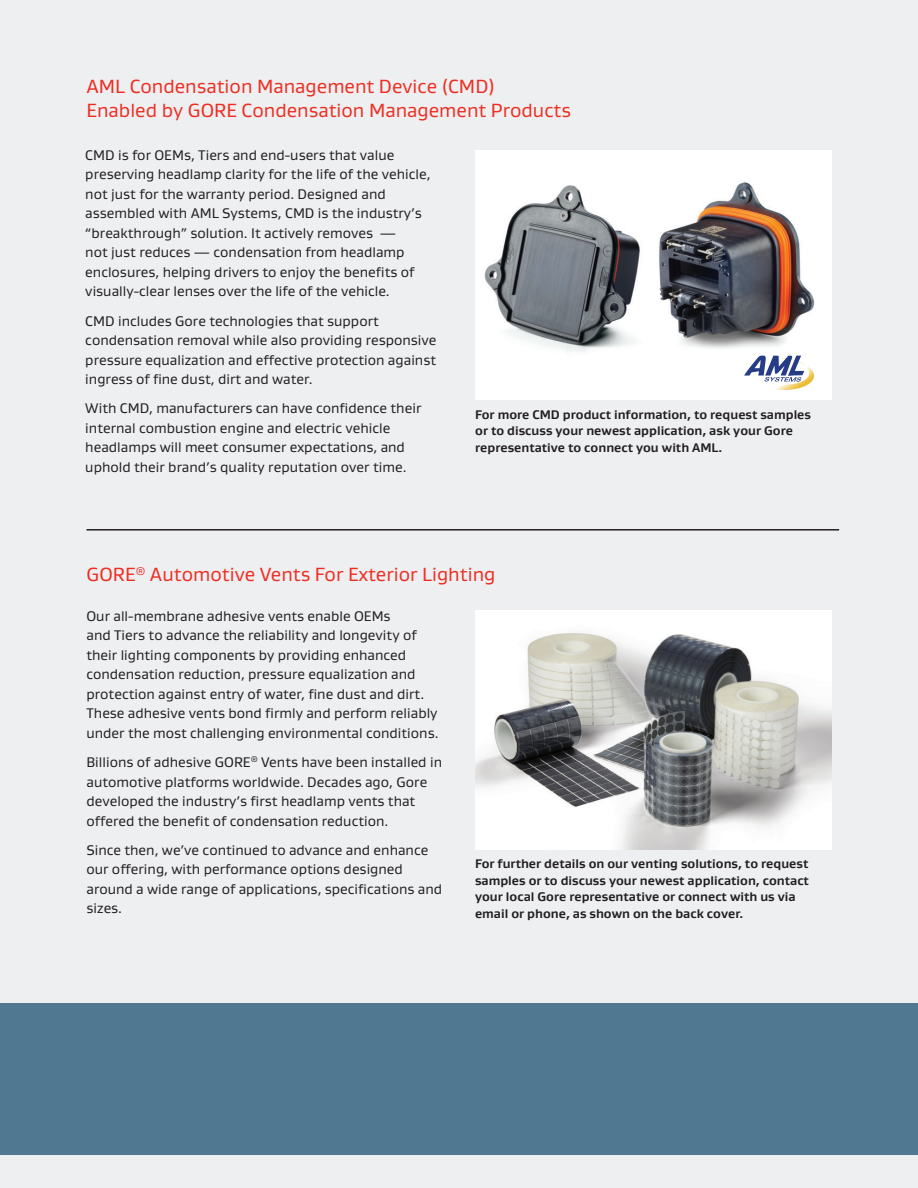
<style>
.page{position:relative;width:918px;height:1188px;background:#edeff1}
.page>*{position:absolute;margin:0;border:0;box-sizing:border-box;transform-origin:0 0}
.Body_Title_13_16{font:19.5px/24px "Gore Gustan";color:#ee2e22}
.Body_Text_9_5_13{font:14.25px/19.5px "Gore Gustan";color:#231f20}
.Sidebar_Title_8_5_11{font:700 12.75px/16.5px "Gore Gustan";color:#231f20}
</style>
<div class="page">
<div style="left:0;top:1003px;width:918px;height:151px;background:#517891"></div>
<div style="left:475px;top:150px;width:357px;height:250px;background:#fff"></div>
<img style="left:484px;top:182px;width:331px;height:174px">
<img style="left:475px;top:610px;width:357px;height:239px">
<hr style="left:86px;top:529px;width:753px;height:2px;background:#231f20">
<svg style="left:744px;top:356px;width:70px;height:34px"></svg>
<p class="Body_Title_13_16" style="left:86px;top:74px;width:486px">AML Condensation Management Device (CMD)<br>Enabled by GORE Condensation Management Products</p>
<p class="Body_Text_9_5_13" style="left:85px;top:145px;width:347px">CMD is for OEMs, Tiers and end-users that value preserving headlamp clarity for the life of the vehicle, not just for the warranty period. Designed and assembled with AML Systems, CMD is the industry’s “breakthrough” solution. It actively removes —<br>not just reduces — condensation from headlamp enclosures, helping drivers to enjoy the benefits of visually-clear lenses over the life of the vehicle.</p>
<p class="Body_Text_9_5_13" style="left:85px;top:311px;width:353px">CMD includes Gore technologies that support condensation removal while also providing responsive pressure equalization and effective protection against ingress of fine dust, dirt and water.</p>
<p class="Body_Text_9_5_13" style="left:85px;top:398px;width:338px">With CMD, manufacturers can have confidence their internal combustion engine and electric vehicle headlamps will meet consumer expectations, and uphold their brand’s quality reputation over time.</p>
<p class="Sidebar_Title_8_5_11" style="left:475px;top:406px;width:337px">For more CMD product information, to request samples or to discuss your newest application, ask your Gore representative to connect you with AML.</p>
<p class="Body_Title_13_16" style="left:86px;top:562px;width:410px">GORE<sup>®</sup> Automotive Vents For Exterior Lighting</p>
<p class="Body_Text_9_5_13" style="left:86px;top:606px;width:354px">Our all-membrane adhesive vents enable OEMs<br>and Tiers to advance the reliability and longevity of their lighting components by providing enhanced condensation reduction, pressure equalization and protection against entry of water, fine dust and dirt.<br>These adhesive vents bond firmly and perform reliably under the most challenging environmental conditions.</p>
<p class="Body_Text_9_5_13" style="left:86px;top:752px;width:357px">Billions of adhesive GORE<sup>®</sup> Vents have been installed in automotive platforms worldwide. Decades ago, Gore developed the industry’s first headlamp vents that offered the benefit of condensation reduction.</p>
<p class="Body_Text_9_5_13" style="left:86px;top:840px;width:357px">Since then, we’ve continued to advance and enhance our offering, with performance options designed around a wide range of applications, specifications and sizes.</p>
<p class="Sidebar_Title_8_5_11" style="left:475px;top:855px;width:335px">For further details on our venting solutions, to request samples or to discuss your newest application, contact your local Gore representative or connect with us via email or phone, as shown on the back cover.</p>
</div>
